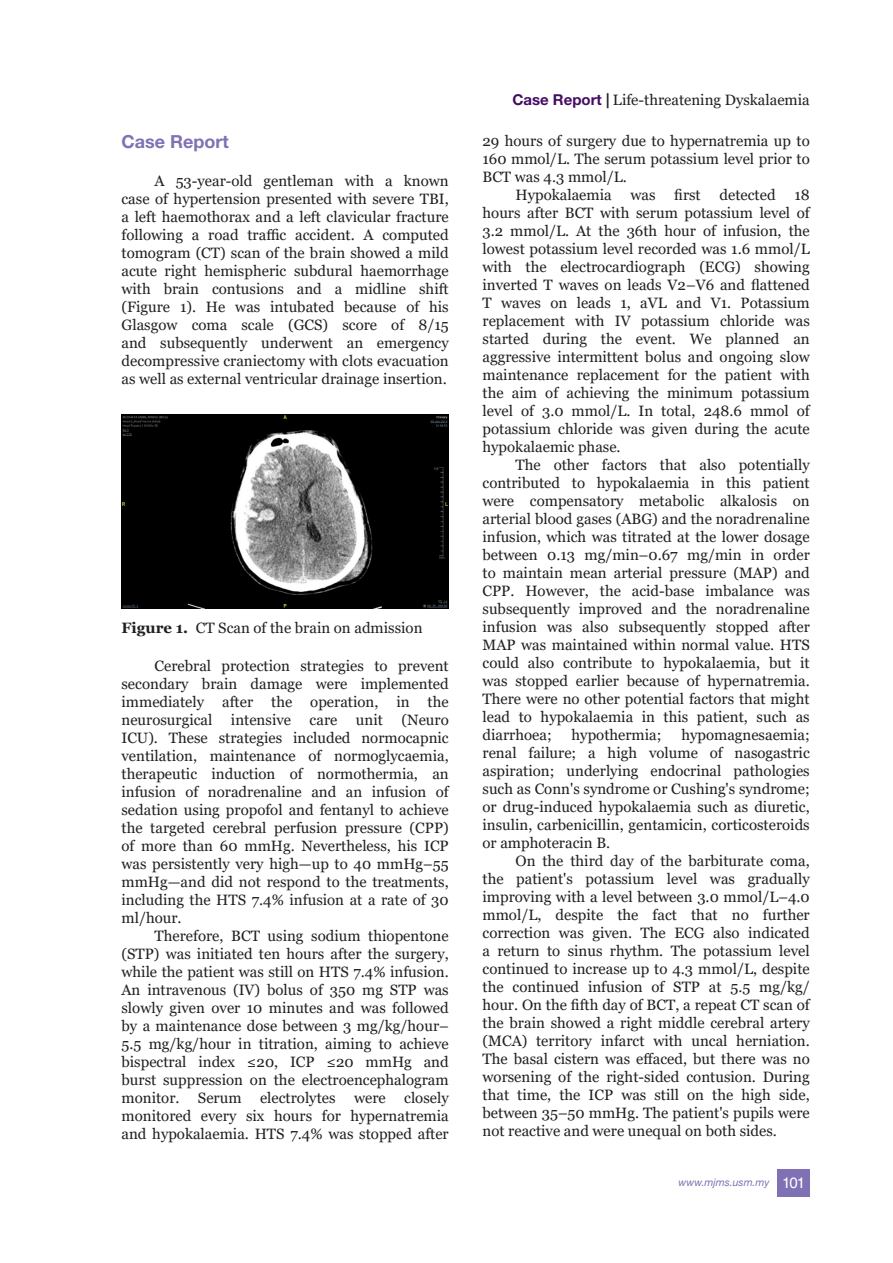
<style>
.page{position:relative;width:893px;height:1263px;background:#fff}
.page>*{position:absolute;margin:0;border:0;box-sizing:border-box;transform-origin:0 0}
.t1{font:700 18px "Helvetica Neue LT Std";color:#7f71b3}
.t2{font:15px/18px "Georgia";color:#231f20;text-align:justify}
.t3{font:italic 10.5px "Helvetica Neue LT Std";color:#7f71b3}
.s1{font-weight:700}
.s2{font-family:"Helvetica Neue LT Std";font-weight:700;color:#440c62}
.s3{font-family:"Helvetica Neue LT Std";font-weight:700}
.s4{font-family:"Helvetica LT Std";font-style:normal;font-size:15px;color:#fff}
</style>
<div class="page">
<div style="left:777px;top:1169px;width:33px;height:27px;background:#7f71b3"></div>
<img style="left:121px;top:414px;width:328px;height:194px">
<p class="t1" style="left:122px;top:130px;width:109px">Case Report</p>
<p class="t2" style="left:122px;top:172px;width:329px;text-indent:33px">A 53-year-old gentleman with a known case of hypertension presented with severe TBI, a left haemothorax and a left clavicular fracture following a road traffic accident. A computed tomogram (CT) scan of the brain showed a mild acute right hemispheric subdural haemorrhage with brain contusions and a midline shift (Figure 1). He was intubated because of his Glasgow coma scale (GCS) score of 8/15 and subsequently underwent an emergency decompressive craniectomy with clots evacuation as well as external ventricular drainage insertion.</p>
<p class="t2" style="left:122px;top:619px;width:303px"><span class="s1">Figure 1.</span> CT Scan of the brain on admission</p>
<p class="t2" style="left:122px;top:657px;width:329px;text-indent:33px">Cerebral protection strategies to prevent secondary brain damage were implemented immediately after the operation, in the neurosurgical intensive care unit (Neuro ICU). These strategies included normocapnic ventilation, maintenance of normoglycaemia, therapeutic induction of normothermia, an infusion of noradrenaline and an infusion of sedation using propofol and fentanyl to achieve the targeted cerebral perfusion pressure (CPP) of more than 60 mmHg. Nevertheless, his ICP was persistently very high—up to 40 mmHg–55 mmHg—and did not respond to the treatments, including the HTS 7.4% infusion at a rate of 30 ml/hour.</p>
<p class="t2" style="left:122px;top:927px;width:329px;text-indent:33px">Therefore, BCT using sodium thiopentone (STP) was initiated ten hours after the surgery, while the patient was still on HTS 7.4% infusion.<br>An intravenous (IV) bolus of 350 mg STP was slowly given over 10 minutes and was followed by a maintenance dose between 3 mg/kg/hour– 5.5 mg/kg/hour in titration, aiming to achieve bispectral index ≤20, ICP ≤20 mmHg and burst suppression on the electroencephalogram monitor. Serum electrolytes were closely monitored every six hours for hypernatremia and hypokalaemia. HTS 7.4% was stopped after</p>
<p class="t2" style="left:512px;top:91px;width:299px"><span class="s2">Case Report</span> <span class="s3">|</span> Life-threatening Dyskalaemia</p>
<p class="t2" style="left:482px;top:132px;width:329px">29 hours of surgery due to hypernatremia up to</p>
<p class="t2" style="left:482px;top:150px;width:329px">160 mmol/L. The serum potassium level prior to</p>
<p class="t2" style="left:482px;top:168px;width:146px">BCT was 4.3 mmol/L.</p>
<p class="t2" style="left:515px;top:186px;width:262px">Hypokalaemia was first detected</p>
<p class="t2" style="left:482px;top:186px;width:329px;text-indent:312px">18 hours after BCT with serum potassium level of 3.2 mmol/L. At the 36th hour of infusion, the lowest potassium level recorded was 1.6 mmol/L with the electrocardiograph (ECG) showing inverted T waves on leads V2–V6 and flattened T waves on leads 1, aVL and V1. Potassium replacement with IV potassium chloride was started during the event. We planned an aggressive intermittent bolus and ongoing slow maintenance replacement for the patient with the aim of achieving the minimum potassium level of 3.0 mmol/L. In total, 248.6 mmol of potassium chloride was given during the acute hypokalaemic phase.</p>
<p class="t2" style="left:482px;top:456px;width:329px;text-indent:33px">The other factors that also potentially contributed to hypokalaemia in this patient were compensatory metabolic alkalosis on arterial blood gases (ABG) and the noradrenaline infusion, which was titrated at the lower dosage between 0.13 mg/min–0.67 mg/min in order to maintain mean arterial pressure (MAP) and CPP. However, the acid-base imbalance was subsequently improved and the noradrenaline infusion was also subsequently stopped after MAP was maintained within normal value. HTS could also contribute to hypokalaemia, but it was stopped earlier because of hypernatremia.<br>There were no other potential factors that might lead to hypokalaemia in this patient, such as diarrhoea;</p>
<p class="t2" style="left:482px;top:726px;width:329px;text-indent:199px">hypomagnesaemia; renal failure; a high volume of nasogastric aspiration; underlying endocrinal pathologies such as Conn's syndrome or Cushing's syndrome; or drug-induced hypokalaemia such as diuretic, insulin, carbenicillin, gentamicin, corticosteroids or amphoteracin B.</p>
<p class="t2" style="left:482px;top:852px;width:329px;text-indent:33px">On the third day of the barbiturate coma, the patient's potassium level was gradually improving with a level between 3.0 mmol/L–4.0 mmol/L, despite the fact that no further correction was given. The ECG also indicated a return to sinus rhythm. The potassium level continued to increase up to 4.3 mmol/L, despite the continued infusion of STP at 5.5 mg/kg/ hour. On the fifth day of BCT, a repeat CT scan of the brain showed a right middle cerebral artery (MCA) territory infarct with uncal herniation.<br>The basal cistern was effaced, but there was no worsening of the right-sided contusion. During that time, the ICP was still on the high side, between 35–50 mmHg. The patient's pupils were not reactive and were unequal on both sides.</p>
<p class="t2" style="left:572px;top:726px;width:91px">hypothermia;</p>
<p class="t3" style="left:679px;top:1176px;width:128px">www.mjms.usm.my <span class="s4">101</span></p>
</div>
